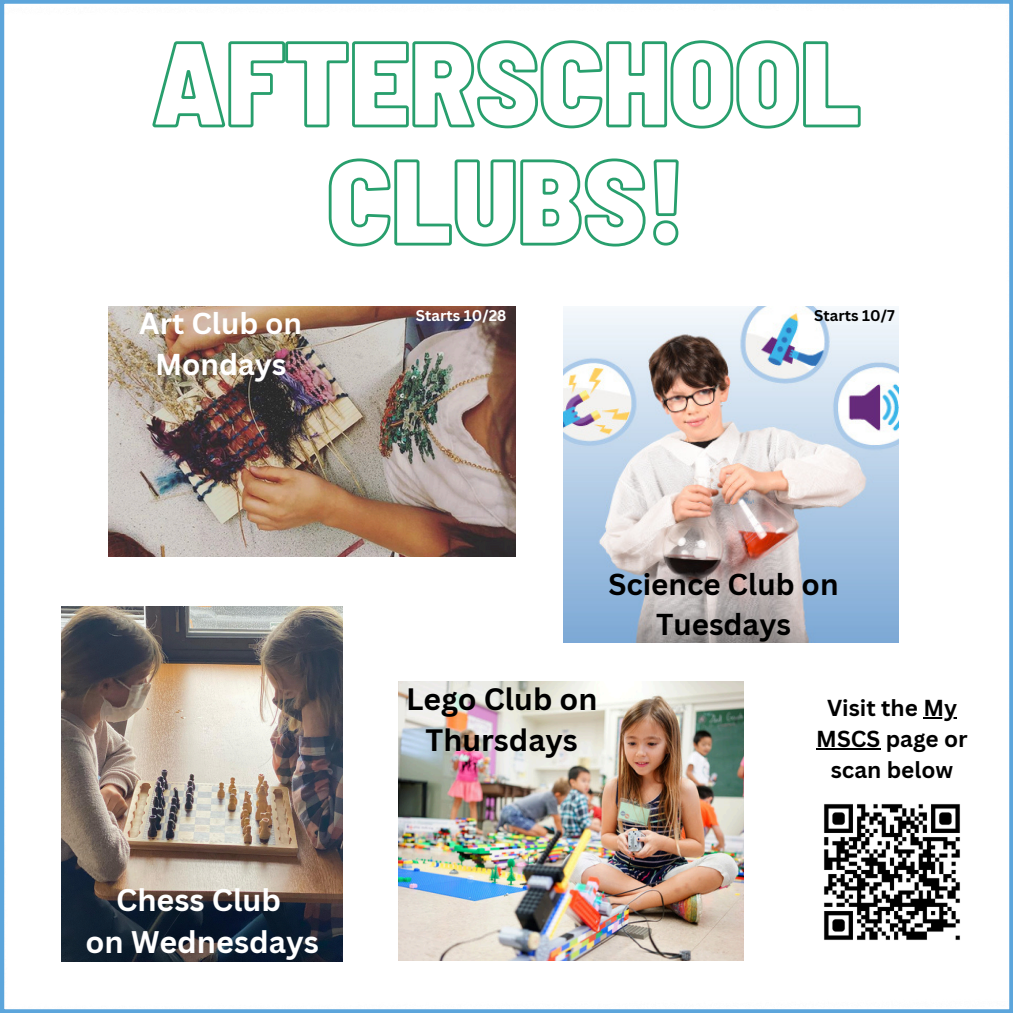
<style>
.page{position:relative;width:1013px;height:1013px;background:#fff}
.page>*{position:absolute;margin:0;border:0;box-sizing:border-box;transform-origin:0 0}
.t1{font:700 30.5px/42.1px "Canva Sans";color:#fff;text-align:center}
.t2{font:700 30.12px/41.8px "Canva Sans";color:#000;text-align:center}
.t3{font:700 29.5px/40.8px "Canva Sans";color:#000;text-align:center}
.t4{font:700 29.38px/40.8px "Canva Sans";color:#fff;text-align:center}
.t5{font:700 22.5px/31px "Canva Sans";color:#000;text-align:center}
.t6{font:700 15.12px "Canva Sans";color:#fff}
.t7{font:700 15.12px "Canva Sans";color:#000}
</style>
<div class="page">
<img style="left:0;top:0;width:1012px;height:1012px">
<svg style="left:151px;top:39px;width:712px;height:91px"></svg>
<svg style="left:327px;top:157px;width:353px;height:91px"></svg>
<hr style="left:923px;top:717px;width:34px;height:2px;background:#000">
<hr style="left:816px;top:748px;width:64px;height:2px;background:#000">
<p class="t4" style="left:139px;top:302px;width:164px">Art Club on<br>Mondays</p>
<p class="t1" style="left:86px;top:878px;width:235px">Chess Club<br>on Wednesdays</p>
<p class="t6" style="left:416px;top:305px;width:92px">Starts 10/28</p>
<p class="t7" style="left:814px;top:305px;width:82px">Starts 10/7</p>
<p class="t3" style="left:608px;top:562px;width:232px">Science Club on<br>Tuesdays</p>
<h2 class="t2" style="left:406px;top:677px;width:193px">Lego Club on<br>Thursdays</h2>
<h2 class="t5" style="left:827px;top:691px;width:132px">Visit the My</h2>
<h3 class="t5" style="left:816px;top:722px;width:153px">MSCS page or scan below</h3>
</div>
